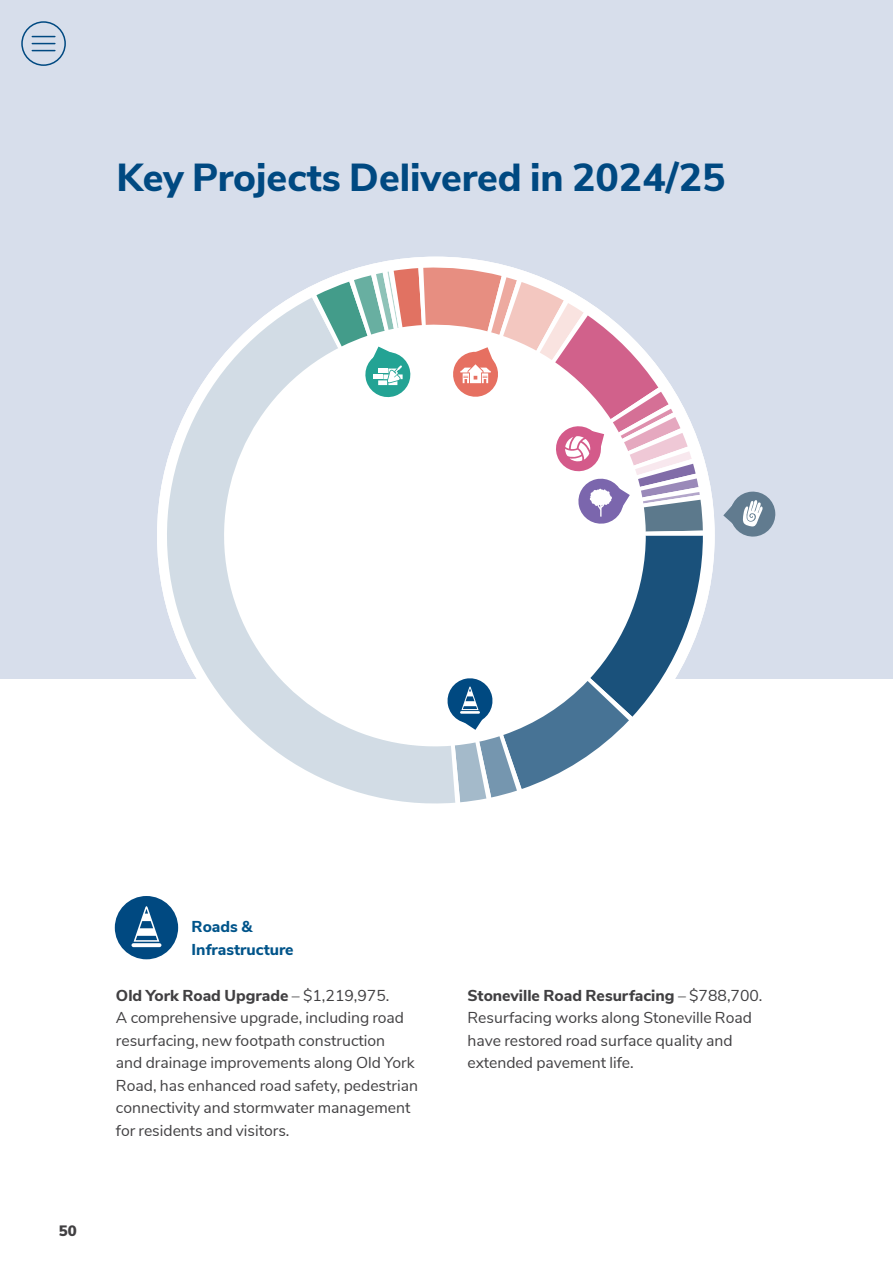
<style>
.page{position:relative;width:893px;height:1263px;background:#fff}
.page>*{position:absolute;margin:0;border:0;box-sizing:border-box;transform-origin:0 0}
.t1{font:800 39px "Nunito Sans";color:#004981}
.t2{font:15.75px/22.5px "Nunito Sans";color:#414042}
.t3{font:800 15.75px/22.5px "Nunito Sans";color:#00548a}
.t4{font:900 15px "Nunito Sans";color:#414042}
.s1{font-weight:800}
</style>
<div class="page">
<div style="left:0;top:0;width:893px;height:678px;background:#d7deeb"></div>
<svg style="left:157px;top:297px;width:289px;height:507px"></svg>
<div style="left:115px;top:896px;width:63px;height:63px;background:#004981;border-radius:50%"></div>
<svg style="left:134px;top:906px;width:25px;height:36px"></svg>
<svg style="left:132px;top:943px;width:29px;height:4px"></svg>
<svg style="left:312px;top:267px;width:391px;height:536px"></svg>
<svg style="left:723px;top:491px;width:53px;height:46px"></svg>
<div style="left:21px;top:21px;width:45px;height:45px;border:2px solid #004981;border-radius:50%"></div>
<svg style="left:32px;top:43px;width:23px;height:1px"></svg>
<svg style="left:32px;top:36px;width:23px;height:1px"></svg>
<svg style="left:32px;top:50px;width:23px;height:1px"></svg>
<h1 class="t1" style="left:116px;top:149px;width:611px">Key Projects Delivered in 2024/25</h1>
<p class="t4" style="left:59px;top:1219px;width:20px">50</p>
<p class="t3" style="left:192px;top:914px;width:103px">Roads &amp;<br>Infrastructure</p>
<p class="t2" style="left:116px;top:983px;width:304px"><span class="s1">Old York Road Upgrade</span> – $1,219,975.<br>A comprehensive upgrade, including road resurfacing, new footpath construction<br>and drainage improvements along Old York Road, has enhanced road safety, pedestrian connectivity and stormwater management for residents and visitors.</p>
<p class="t2" style="left:467px;top:983px;width:297px"><span class="s1">Stoneville Road Resurfacing</span> – $788,700.<br>Resurfacing works along Stoneville Road have restored road surface quality and extended pavement life.</p>
</div>
